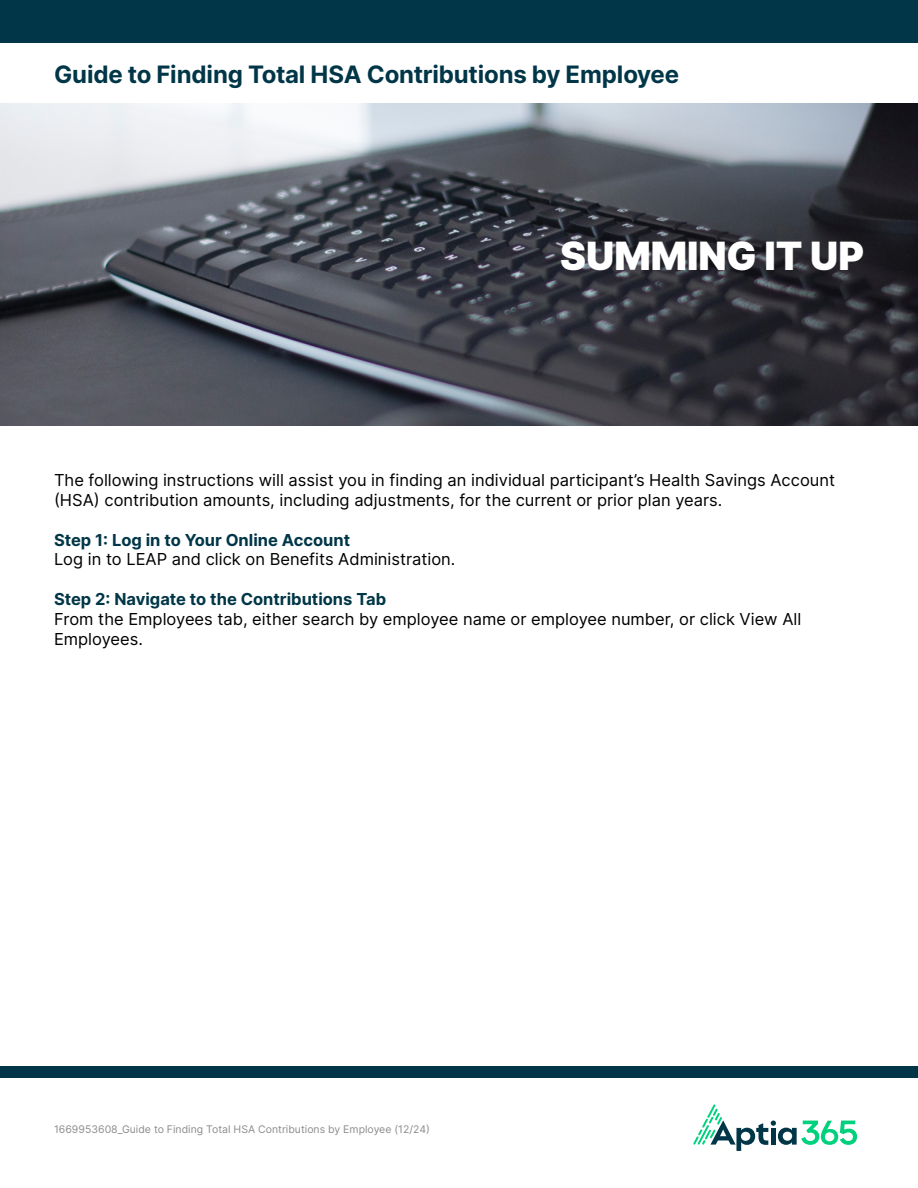
<style>
.page{position:relative;width:918px;height:1188px;background:#fff}
.page>*{position:absolute;margin:0;border:0;box-sizing:border-box;transform-origin:0 0}
.t1{font:900 39px "Inter";color:#fff}
.t2{font:700 24px "Inter";letter-spacing:-.01em;color:#003647}
.t3{font:16.5px/19.8px "Inter";color:#000}
.t4{font:700 16.5px "Inter";color:#003647}
.t5{font:10.5px "Inter";color:#8a8c8e}
</style>
<div class="page">
<img style="left:0;top:103px;width:918px;height:322px">
<div style="left:0;top:1066px;width:917px;height:12px;background:#003647"></div>
<div style="left:0;top:0;width:918px;height:43px;background:#003647"></div>
<svg style="left:693px;top:1104px;width:164px;height:47px"></svg>
<h2 class="t2" style="left:54px;top:57px;width:627px">Guide to Finding Total HSA Contributions by Employee</h2>
<h1 class="t1" style="left:560px;top:227px;width:305px">SUMMING IT UP</h1>
<p class="t3" style="left:54px;top:470px;width:783px">The following instructions will assist you in finding an individual participant’s Health Savings Account (HSA) contribution amounts, including adjustments, for the current or prior plan years.</p>
<p class="t4" style="left:54px;top:528px;width:298px">Step 1: Log in to Your Online Account</p>
<p class="t3" style="left:54px;top:549px;width:403px">Log in to LEAP and click on Benefits Administration.</p>
<p class="t4" style="left:54px;top:587px;width:334px">Step 2: Navigate to the Contributions Tab</p>
<p class="t3" style="left:54px;top:609px;width:749px">From the Employees tab, either search by employee name or employee number, or click View All<br>Employees.</p>
<p class="t5" style="left:54px;top:1122px;width:378px">1669953608_Guide to Finding Total HSA Contributions by Employee (12/24)</p>
</div>
